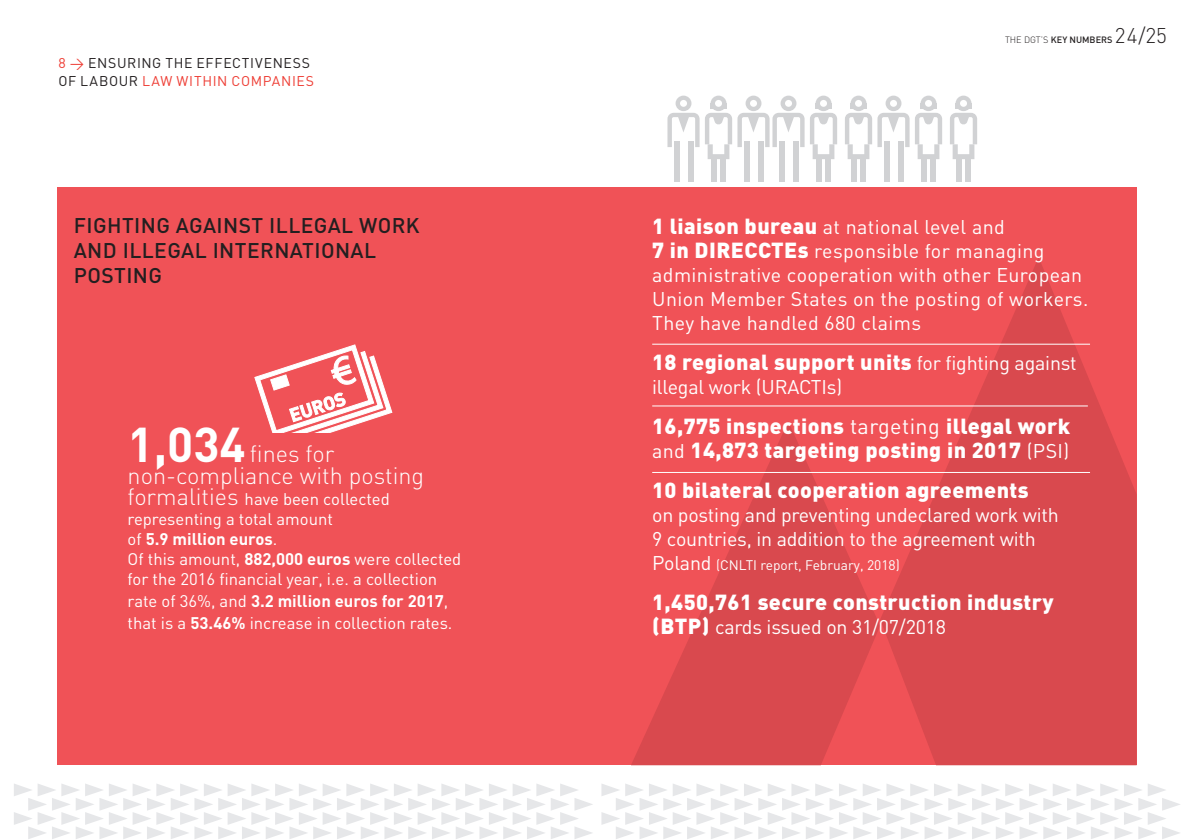
<style>
.page{position:relative;width:1191px;height:840px;background:#fff}
.page>*{position:absolute;margin:0;border:0;box-sizing:border-box;transform-origin:0 0}
.t1{font:300 23.4px/21.6px "DIN";color:#fff}
.t2{font:900 21.6px/24px "DIN";letter-spacing:.02em;color:#fff}
.t3{font:500 21px/25.2px "DIN";letter-spacing:.02em;color:#231f20}
.t4{font:300 21px "DIN";color:#231f20}
.t5{font:19.6px/24px "DIN";letter-spacing:.01em;color:#fff}
.t6{font:19.6px/24px "DIN";letter-spacing:-.01em;color:#fff}
.t7{font:16.6px/20px "DIN";color:#fff}
.t8{font:14px/18px "DIN";letter-spacing:.045em;color:#231f20}
.t9{font:13.8px "DIN";color:#fff}
.t10{font:500 9.2px "DIN";color:#231f20}
.s1{color:#ee3e35}
.s2{font-family:"DIN Regular Expert";color:#ee3e35}
.s3{font-weight:700;font-size:48.2px}
.s4{font-weight:300;font-size:23.4px}
.s5{font-weight:700}
.s6{font-weight:300}
.s7{font-weight:900;font-size:21.6px}
.s8{font-weight:400;font-size:19.6px}
.s9{font-weight:400}
.s10{font-size:19.6px}
</style>
<div class="page">
<svg style="left:14px;top:784px;width:579px;height:54px"></svg>
<svg style="left:601px;top:784px;width:579px;height:54px"></svg>
<div style="left:57px;top:187px;width:1079px;height:577px;background:#f05257"></div>
<svg style="left:632px;top:258px;width:504px;height:506px;fill:#d9494e"></svg>
<svg style="left:667px;top:96px;width:32px;height:51px"></svg>
<div style="left:674px;top:141px;width:5px;height:40px;background:#d1d2d4"></div>
<div style="left:688px;top:141px;width:5px;height:40px;background:#d1d2d4"></div>
<div style="left:744px;top:141px;width:5px;height:40px;background:#d1d2d4"></div>
<div style="left:758px;top:141px;width:5px;height:40px;background:#d1d2d4"></div>
<div style="left:779px;top:141px;width:5px;height:40px;background:#d1d2d4"></div>
<div style="left:793px;top:141px;width:5px;height:40px;background:#d1d2d4"></div>
<div style="left:884px;top:141px;width:5px;height:40px;background:#d1d2d4"></div>
<div style="left:898px;top:141px;width:5px;height:40px;background:#d1d2d4"></div>
<svg style="left:705px;top:96px;width:99px;height:63px"></svg>
<div style="left:711px;top:159px;width:5px;height:23px;background:#d1d2d4"></div>
<div style="left:720px;top:159px;width:5px;height:23px;background:#d1d2d4"></div>
<svg style="left:810px;top:96px;width:27px;height:63px"></svg>
<div style="left:816px;top:159px;width:5px;height:23px;background:#d1d2d4"></div>
<div style="left:825px;top:159px;width:5px;height:23px;background:#d1d2d4"></div>
<svg style="left:915px;top:96px;width:27px;height:63px"></svg>
<div style="left:921px;top:159px;width:5px;height:23px;background:#d1d2d4"></div>
<div style="left:930px;top:159px;width:5px;height:23px;background:#d1d2d4"></div>
<svg style="left:845px;top:96px;width:64px;height:63px"></svg>
<div style="left:851px;top:159px;width:5px;height:23px;background:#d1d2d4"></div>
<div style="left:860px;top:159px;width:5px;height:23px;background:#d1d2d4"></div>
<svg style="left:950px;top:96px;width:27px;height:63px"></svg>
<div style="left:956px;top:159px;width:5px;height:23px;background:#d1d2d4"></div>
<div style="left:965px;top:159px;width:5px;height:23px;background:#d1d2d4"></div>
<hr style="left:652px;top:405px;width:435px;height:1px;background:#fff">
<hr style="left:652px;top:343px;width:438px;height:1px;background:#fff">
<hr style="left:652px;top:472px;width:438px;height:1px;background:#fff">
<svg style="left:254px;top:344px;width:139px;height:88px"></svg>
<p class="t8" style="left:58px;top:54px;width:257px"><span class="s1">8</span> <span class="s2">w</span> ENSURING THE EFFECTIVENESS<br>OF LABOUR <span class="s1">LAW WITHIN COMPANIES</span></p>
<p class="t3" style="left:74px;top:212px;width:347px">FIGHTING AGAINST ILLEGAL WORK<br>AND ILLEGAL INTERNATIONAL<br>POSTING</p>
<h1 class="t1" style="left:128px;top:442px;width:298px"><span class="s3">1,034</span> fines for non-compliance with posting</h1>
<p class="t7" style="left:128px;top:488px;width:335px"><span class="s4">formalities</span> have been collected representing a total amount<br>of <span class="s5">5.9 million euros</span>.<br>Of this amount, <span class="s5">882,000 euros</span> were collected for the 2016 financial year, i.e. a collection</p>
<p class="t7" style="left:128px;top:589px;width:326px;line-height:21.6px">rate of 36%, and <span class="s5">3.2 million euros for 2017</span>, that is a <span class="s5">53.46%</span> increase in collection rates.</p>
<p class="t10" style="left:1005px;top:34px;width:109px"><span class="s6">THE DGT’S</span> KEY NUMBERS</p>
<p class="t4" style="left:1114px;top:22px;width:54px">24/25</p>
<p class="t5" style="left:652px;top:214px;width:438px"><span class="s7">1 liaison bureau</span> at national level and<br><span class="s7">7 in DIRECCTEs</span> responsible for managing administrative cooperation with other European Union Member States on the posting of workers.<br>They have handled 680 claims</p>
<h2 class="t2" style="left:652px;top:349px;width:426px">18 regional support units <span class="s8">for fighting against</span></h2>
<p class="t6" style="left:652px;top:374px;width:191px">illegal work (URACTIs)</p>
<h2 class="t2" style="left:652px;top:413px;width:419px">16,775 inspections <span class="s9">targeting</span> illegal work <span class="s8">and</span> 14,873 targeting posting in 2017 <span class="s8">(PSI)</span></h2>
<h2 class="t2" style="left:652px;top:477px;width:378px">10 bilateral cooperation agreements</h2>
<p class="t6" style="left:652px;top:502px;width:408px">on posting and preventing undeclared work with<br>9 countries, in addition to the agreement with</p>
<p class="t9" style="left:652px;top:556px;width:249px"><span class="s10">Poland</span> (CNLTI report, February, 2018)</p>
<h2 class="t2" style="left:652px;top:588px;width:403px">1,450,761 secure construction industry</h2>
<p class="t6" style="left:652px;top:614px;width:295px"><span class="s7">(BTP)</span> cards issued on 31/07/2018</p>
</div>
